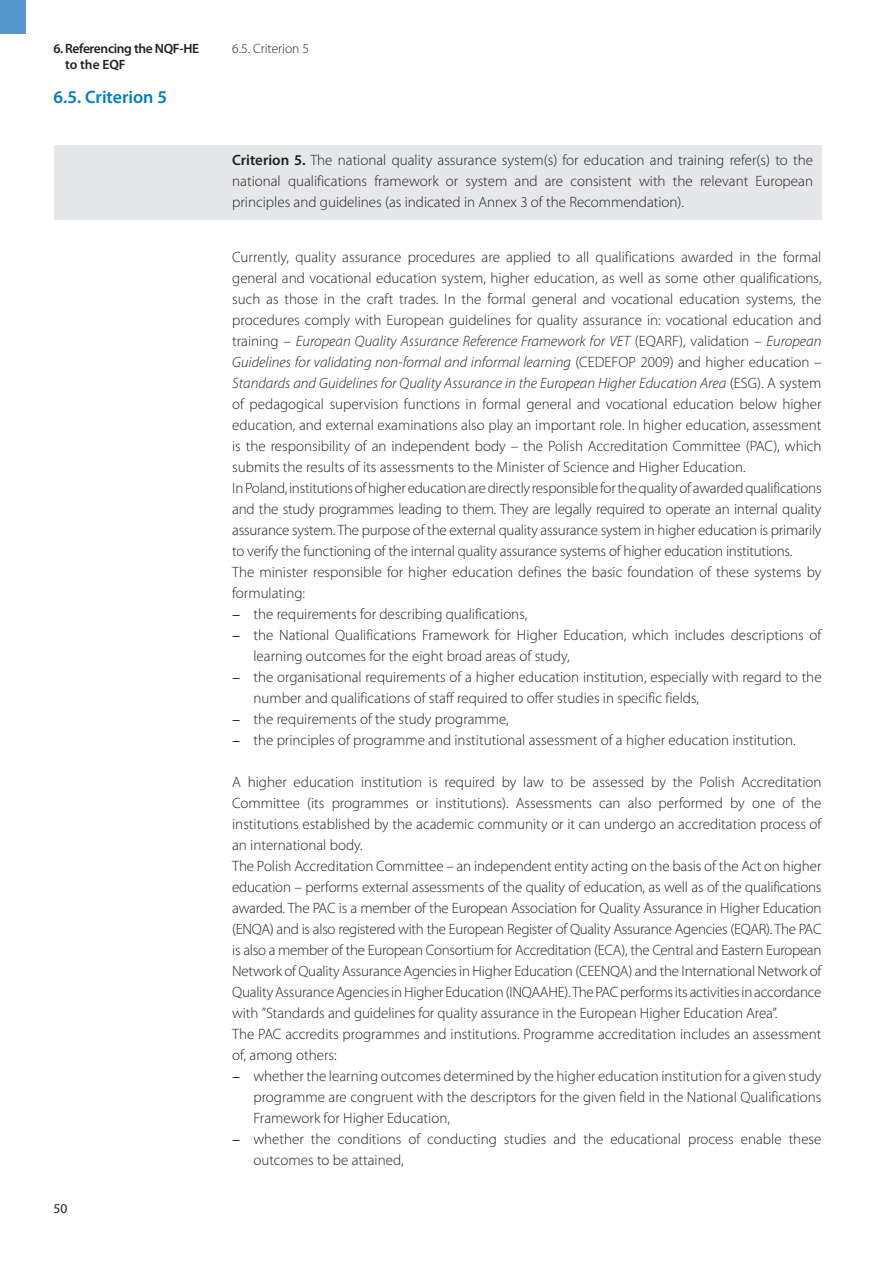
<style>
.page{position:relative;width:893px;height:1263px;background:#fff}
.page>*{position:absolute;margin:0;border:0;box-sizing:border-box;transform-origin:0 0}
.t1{font:600 18px "Myriad Pro";color:#007cc2}
.t2{font:300 15px/21px "Myriad Pro";color:#231f20;text-align:justify}
.t3{font:italic 300 15px "Myriad Pro";color:#231f20}
.t4{font:300 15px "Myriad Pro";letter-spacing:-.02em;color:#231f20}
.t5{font:600 13.5px "Myriad Pro";letter-spacing:-.025em;color:#231f20}
.t6{font:300 13.5px "Myriad Pro";color:#231f20}
.t7{font:13.5px "Myriad Pro";color:#231f20}
.s1{font-weight:600}
.s2{font-style:normal}
</style>
<div class="page">
<div style="left:54px;top:145px;width:767px;height:75px;background:#e6e7e9"></div>
<div style="left:0;top:0;width:26px;height:34px;background:#5896d0"></div>
<p class="t5" style="left:54px;top:40px;width:147px">6. Referencing the NQF-HE</p>
<p class="t6" style="left:232px;top:40px;width:78px">6.5. Criterion 5</p>
<p class="t5" style="left:65px;top:56px;width:62px">to the EQF</p>
<p class="t1" style="left:54px;top:85px;width:115px">6.5. Criterion 5</p>
<p class="t7" style="left:54px;top:1200px;width:15px">50</p>
<p class="t2" style="left:232px;top:149px;width:582px"><span class="s1">Criterion 5.</span> The national quality assurance system(s) for education and training refer(s) to the national qualifications framework or system and are consistent with the relevant European principles and guidelines (as indicated in Annex 3 of the Recommendation).</p>
<p class="t2" style="left:232px;top:246px;width:591px">Currently, quality assurance procedures are applied to all qualifications awarded in the formal</p>
<p class="t2" style="left:232px;top:267px;width:591px">general and vocational education system, higher education, as well as some other qualifications,</p>
<p class="t2" style="left:232px;top:288px;width:591px">such as those in the craft trades. In the formal general and vocational education systems, the</p>
<p class="t2" style="left:232px;top:309px;width:591px">procedures comply with European guidelines for quality assurance in: vocational education and</p>
<p class="t3" style="left:232px;top:332px;width:591px"><span class="s2">training –</span> European Quality Assurance Reference Framework for VET <span class="s2">(EQARF), validation –</span> European</p>
<p class="t3" style="left:232px;top:353px;width:591px">Guidelines for validating non-formal and informal learning <span class="s2">(CEDEFOP 2009) and higher education –</span></p>
<p class="t3" style="left:232px;top:374px;width:591px">Standards and Guidelines for Quality Assurance in the European Higher Education Area <span class="s2">(ESG). A system</span></p>
<p class="t2" style="left:232px;top:393px;width:591px">of pedagogical supervision functions in formal general and vocational education below higher</p>
<p class="t2" style="left:232px;top:414px;width:591px">education, and external examinations also play an important role. In higher education, assessment</p>
<p class="t2" style="left:232px;top:435px;width:591px">is the responsibility of an independent body – the Polish Accreditation Committee (PAC), which</p>
<p class="t2" style="left:232px;top:456px;width:514px">submits the results of its assessments to the Minister of Science and Higher Education.</p>
<p class="t2" style="left:232px;top:477px;width:591px">In Poland, institutions of higher education are directly responsible for the quality of awarded qualifications</p>
<p class="t2" style="left:232px;top:498px;width:591px">and the study programmes leading to them. They are legally required to operate an internal quality</p>
<p class="t2" style="left:232px;top:519px;width:591px">assurance system. The purpose of the external quality assurance system in higher education is primarily</p>
<p class="t2" style="left:232px;top:540px;width:560px">to verify the functioning of the internal quality assurance systems of higher education institutions.</p>
<p class="t2" style="left:232px;top:561px;width:591px">The minister responsible for higher education defines the basic foundation of these systems by</p>
<p class="t2" style="left:232px;top:582px;width:75px">formulating:</p>
<p class="t2" style="left:232px;top:603px;width:297px">− the requirements for describing qualifications,</p>
<p class="t2" style="left:232px;top:624px;width:591px">− the National Qualifications Framework for Higher Education, which includes descriptions of</p>
<p class="t2" style="left:253px;top:645px;width:318px">learning outcomes for the eight broad areas of study,</p>
<p class="t2" style="left:232px;top:666px;width:591px">− the organisational requirements of a higher education institution, especially with regard to the</p>
<p class="t2" style="left:253px;top:687px;width:447px">number and qualifications of staff required to offer studies in specific fields,</p>
<p class="t2" style="left:232px;top:708px;width:278px">− the requirements of the study programme,</p>
<p class="t2" style="left:232px;top:729px;width:564px">− the principles of programme and institutional assessment of a higher education institution.</p>
<p class="t2" style="left:232px;top:771px;width:591px">A higher education institution is required by law to be assessed by the Polish Accreditation</p>
<p class="t2" style="left:232px;top:792px;width:591px">Committee (its programmes or institutions). Assessments can also performed by one of the</p>
<p class="t2" style="left:232px;top:813px;width:591px">institutions established by the academic community or it can undergo an accreditation process of</p>
<p class="t2" style="left:232px;top:834px;width:131px">an international body.</p>
<p class="t2" style="left:232px;top:855px;width:591px">The Polish Accreditation Committee – an independent entity acting on the basis of the Act on higher</p>
<p class="t2" style="left:232px;top:876px;width:591px">education – performs external assessments of the quality of education, as well as of the qualifications</p>
<p class="t2" style="left:232px;top:897px;width:591px">awarded. The PAC is a member of the European Association for Quality Assurance in Higher Education</p>
<p class="t4" style="left:232px;top:920px;width:591px">(ENQA) and is also registered with the European Register of Quality Assurance Agencies (EQAR). The PAC</p>
<p class="t4" style="left:232px;top:941px;width:591px">is also a member of the European Consortium for Accreditation (ECA), the Central and Eastern European</p>
<p class="t2" style="left:232px;top:960px;width:591px">Network of Quality Assurance Agencies in Higher Education (CEENQA) and the International Network of</p>
<p class="t2" style="left:232px;top:981px;width:591px">Quality Assurance Agencies in Higher Education (INQAAHE). The PAC performs its activities in accordance</p>
<p class="t2" style="left:232px;top:1002px;width:546px">with ”Standards and guidelines for quality assurance in the European Higher Education Area”.</p>
<p class="t2" style="left:232px;top:1023px;width:591px">The PAC accredits programmes and institutions. Programme accreditation includes an assessment</p>
<p class="t2" style="left:232px;top:1044px;width:106px">of, among others:</p>
<p class="t2" style="left:232px;top:1065px;width:591px">− whether the learning outcomes determined by the higher education institution for a given study</p>
<p class="t2" style="left:253px;top:1086px;width:570px">programme are congruent with the descriptors for the given field in the National Qualifications</p>
<p class="t2" style="left:253px;top:1107px;width:198px">Framework for Higher Education,</p>
<p class="t2" style="left:232px;top:1128px;width:591px">− whether the conditions of conducting studies and the educational process enable these</p>
<p class="t2" style="left:253px;top:1149px;width:152px">outcomes to be attained,</p>
</div>
